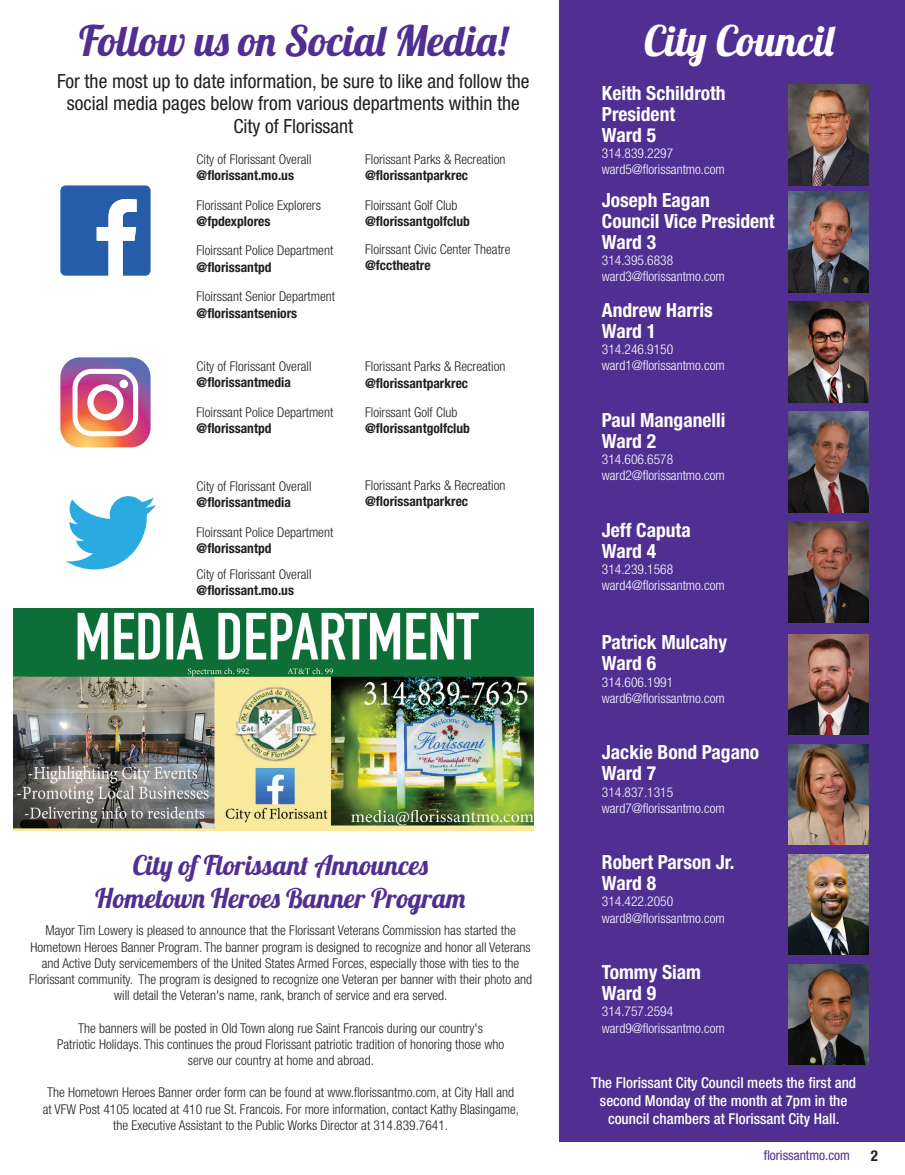
<style>
.page{position:relative;width:905px;height:1175px;background:#fff}
.page>*{position:absolute;margin:0;border:0;box-sizing:border-box;transform-origin:0 0}
.t1{font:42px "Lobster 1.4";color:#502e92}
.t2{font:42px "Lobster 1.4";color:#fff}
.t3{font:27px/33px "Lobster 1.4";color:#502e92;text-align:center}
.t4{font:700 condensed 19.5px/21px "Helvetica Neue";color:#fff}
.t5{font:condensed 19.5px/22.5px "Helvetica Neue";color:#231f20;text-align:center}
.t6{font:500 condensed 15px/18px "Helvetica Neue";color:#fff;text-align:center}
.t7{font:700 condensed 15px "Helvetica Neue";color:#231f20}
.t8{font:300 condensed 13.5px/16.2px "Helvetica Neue";color:#231f20;text-align:center}
.t9{font:300 condensed 13.5px/16.2px "Helvetica Neue";color:#fff}
.t10{font:700 condensed 13.5px "Helvetica Neue";color:#231f20}
.t11{font:condensed 13.5px "Helvetica Neue";color:#502e92}
</style>
<div class="page">
<div style="left:559px;top:0;width:345px;height:1141px;background:#502e92"></div>
<img style="left:788px;top:85px;width:80px;height:100px">
<img style="left:788px;top:302px;width:80px;height:100px">
<img style="left:788px;top:411px;width:80px;height:101px">
<img style="left:788px;top:634px;width:80px;height:101px">
<img style="left:788px;top:744px;width:80px;height:100px">
<img style="left:788px;top:854px;width:80px;height:100px">
<img style="left:788px;top:964px;width:80px;height:100px">
<svg style="left:60px;top:185px;width:91px;height:91px"></svg>
<svg style="left:60px;top:357px;width:91px;height:90px"></svg>
<div style="left:119px;top:380px;width:9px;height:8px;background:#fff;border-radius:50%"></div>
<svg style="left:66px;top:496px;width:90px;height:73px"></svg>
<img style="left:788px;top:521px;width:80px;height:101px">
<img style="left:788px;top:192px;width:80px;height:100px">
<img style="left:13px;top:608px;width:521px;height:222px">
<h1 class="t1" style="left:79px;top:14px;width:430px">Follow us on Social Media!</h1>
<h3 class="t5" style="left:57px;top:70px;width:474px">For the most up to date information, be sure to like and follow the social media pages below from various departments within the<br>City of Florissant</h3>
<p class="t8" style="left:196px;top:151px;width:116px">City of Florissant Overall</p>
<p class="t10" style="left:196px;top:167px;width:99px">@florissant.mo.us</p>
<p class="t8" style="left:196px;top:196px;width:126px">Florissant Police Explorers</p>
<p class="t10" style="left:196px;top:213px;width:75px">@fpdexplores</p>
<p class="t8" style="left:196px;top:242px;width:138px">Floirssant Police Department</p>
<p class="t10" style="left:196px;top:259px;width:76px">@florissantpd</p>
<p class="t8" style="left:196px;top:288px;width:140px">Floirssant Senior Department</p>
<p class="t10" style="left:196px;top:304px;width:102px">@florissantseniors</p>
<p class="t8" style="left:196px;top:358px;width:116px">City of Florissant Overall</p>
<p class="t10" style="left:196px;top:374px;width:96px">@florissantmedia</p>
<p class="t8" style="left:196px;top:404px;width:138px">Floirssant Police Department</p>
<p class="t10" style="left:196px;top:420px;width:76px">@florissantpd</p>
<p class="t8" style="left:196px;top:478px;width:116px">City of Florissant Overall</p>
<p class="t10" style="left:196px;top:494px;width:96px">@florissantmedia</p>
<p class="t8" style="left:196px;top:524px;width:138px">Floirssant Police Department</p>
<p class="t10" style="left:196px;top:540px;width:76px">@florissantpd</p>
<p class="t8" style="left:196px;top:565px;width:116px">City of Florissant Overall</p>
<p class="t10" style="left:196px;top:582px;width:99px">@florissant.mo.us</p>
<p class="t8" style="left:365px;top:151px;width:142px">Florissant Parks &amp; Recreation</p>
<p class="t10" style="left:365px;top:167px;width:104px">@florissantparkrec</p>
<p class="t8" style="left:365px;top:196px;width:94px">Floirssant Golf Club</p>
<p class="t10" style="left:365px;top:213px;width:106px">@florissantgolfclub</p>
<p class="t8" style="left:365px;top:241px;width:147px">Floirssant Civic Center Theatre</p>
<p class="t10" style="left:365px;top:257px;width:67px">@fcctheatre</p>
<p class="t8" style="left:365px;top:358px;width:142px">Florissant Parks &amp; Recreation</p>
<p class="t10" style="left:365px;top:374px;width:104px">@florissantparkrec</p>
<p class="t8" style="left:365px;top:404px;width:94px">Floirssant Golf Club</p>
<p class="t10" style="left:365px;top:420px;width:106px">@florissantgolfclub</p>
<p class="t8" style="left:365px;top:477px;width:142px">Florissant Parks &amp; Recreation</p>
<p class="t10" style="left:365px;top:493px;width:104px">@florissantparkrec</p>
<h2 class="t3" style="left:95px;top:848px;width:372px">City of Florissant Announces<br>Hometown Heroes Banner Program</h2>
<p class="t8" style="left:29px;top:922px;width:504px">Mayor Tim Lowery is pleased to announce that the Florissant Veterans Commission has started the Hometown Heroes Banner Program. The banner program is designed to recognize and honor all Veterans and Active Duty servicemembers of the United States Armed Forces, especially those with ties to the Florissant community. The program is designed to recognize one Veteran per banner with their photo and will detail the Veteran's name, rank, branch of service and era served.</p>
<p class="t8" style="left:57px;top:1019px;width:448px">The banners will be posted in Old Town along rue Saint Francois during our country's<br>Patriotic Holidays. This continues the proud Florissant patriotic tradition of honoring those who serve our country at home and abroad.</p>
<p class="t8" style="left:43px;top:1084px;width:478px">The Hometown Heroes Banner order form can be found at www.florissantmo.com, at City Hall and at VFW Post 4105 located at 410 rue St. Francois. For more information, contact Kathy Blasingame, the Executive Assistant to the Public Works Director at 314.839.7641.</p>
<h1 class="t2" style="left:644px;top:14px;width:191px">City Council</h1>
<h3 class="t4" style="left:602px;top:82px;width:125px">Keith Schildroth<br>President<br>Ward 5</h3>
<p class="t9" style="left:602px;top:145px;width:124px">314.839.2297 ward5@florissantmo.com</p>
<h3 class="t4" style="left:602px;top:189px;width:174px">Joseph Eagan<br>Council Vice President<br>Ward 3</h3>
<p class="t9" style="left:602px;top:252px;width:124px">314.395.6838 ward3@florissantmo.com</p>
<h3 class="t4" style="left:602px;top:299px;width:112px">Andrew Harris<br>Ward 1</h3>
<p class="t9" style="left:602px;top:341px;width:124px">314.246.9150 ward1@florissantmo.com</p>
<h3 class="t4" style="left:602px;top:409px;width:125px">Paul Manganelli<br>Ward 2</h3>
<p class="t9" style="left:602px;top:451px;width:124px">314.606.6578 ward2@florissantmo.com</p>
<h3 class="t4" style="left:602px;top:519px;width:90px">Jeff Caputa<br>Ward 4</h3>
<p class="t9" style="left:602px;top:561px;width:124px">314.239.1568 ward4@florissantmo.com</p>
<h3 class="t4" style="left:602px;top:632px;width:127px">Patrick Mulcahy<br>Ward 6</h3>
<p class="t9" style="left:602px;top:673px;width:124px">314.606.1991 ward6@florissantmo.com</p>
<h3 class="t4" style="left:602px;top:741px;width:159px">Jackie Bond Pagano<br>Ward 7</h3>
<p class="t9" style="left:602px;top:783px;width:124px">314.837.1315 ward7@florissantmo.com</p>
<h3 class="t4" style="left:602px;top:851px;width:134px">Robert Parson Jr.<br>Ward 8</h3>
<p class="t9" style="left:602px;top:893px;width:124px">314.422.2050 ward8@florissantmo.com</p>
<h3 class="t4" style="left:602px;top:961px;width:101px">Tommy Siam<br>Ward 9</h3>
<p class="t9" style="left:602px;top:1003px;width:124px">314.757.2594 ward9@florissantmo.com</p>
<p class="t6" style="left:591px;top:1073px;width:266px">The Florissant City Council meets the first and second Monday of the month at 7pm in the council chambers at Florissant City Hall.</p>
<p class="t11" style="left:763px;top:1147px;width:88px">florissantmo.com</p>
<p class="t7" style="left:870px;top:1146px;width:9px">2</p>
</div>
